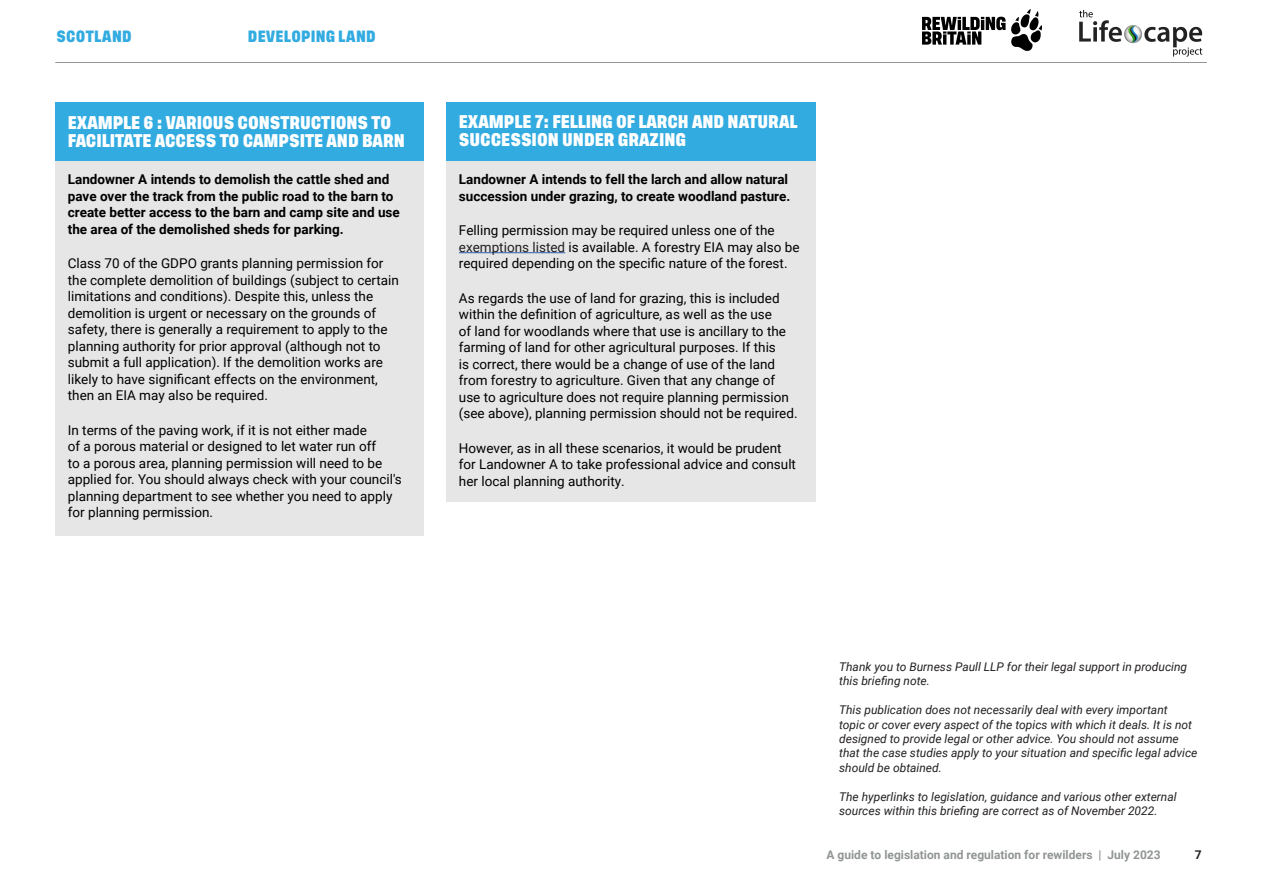
<style>
.page{position:relative;width:1263px;height:893px;background:#fff}
.page>*{position:absolute;margin:0;border:0;box-sizing:border-box;transform-origin:0 0}
.t1{font:13.5px/16.5px "Roboto";color:#000001}
.t2{font:700 13.5px/16.5px "Roboto";color:#000001}
.t3{font:600 13.5px/18px "Tusker Grotesk 7600";color:#fff}
.t4{font:italic 12px/14.4px "Roboto";color:#231f20}
.t5{font:700 12px "Roboto";color:#929595}
.t6{font:600 12px "Tusker Grotesk 7600";letter-spacing:.025em;color:#32abe1}
.t7{font:700 12px "Roboto";color:#231f20}
.s1{color:#231f20}
.s2{font-style:inherit}
</style>
<div class="page">
<hr style="left:55px;top:62px;width:1152px;height:1px;background:#929595">
<div style="left:55px;top:102px;width:369px;height:60px;background:#32abe1"></div>
<div style="left:55px;top:162px;width:369px;height:374px;background:#e5e6e5"></div>
<div style="left:446px;top:102px;width:370px;height:60px;background:#32abe1"></div>
<div style="left:446px;top:162px;width:370px;height:340px;background:#e5e6e5"></div>
<hr style="left:459px;top:252px;width:106px;height:1px;background:#2860ad">
<img style="left:923px;top:9px;width:118px;height:42px">
<img style="left:1079px;top:10px;width:124px;height:47px">
<p class="t6" style="left:56px;top:29px;width:77px">SCOTLAND</p>
<p class="t6" style="left:248px;top:29px;width:129px">DEVELOPING LAND</p>
<p class="t3" style="left:68px;top:115px;width:339px">EXAMPLE 6 : VARIOUS CONSTRUCTIONS TO<br>FACILITATE ACCESS TO CAMPSITE AND BARN</p>
<p class="t2" style="left:68px;top:171px;width:333px">Landowner A intends to demolish the cattle shed and pave over the track from the public road to the barn to create better access to the barn and camp site and use the area of the demolished sheds for parking.</p>
<p class="t1" style="left:68px;top:255px;width:333px">Class 70 of the GDPO grants planning permission for the complete demolition of buildings (subject to certain limitations and conditions). Despite this, unless the demolition is urgent or necessary on the grounds of safety, there is generally a requirement to apply to the planning authority for prior approval (although not to submit a full application). If the demolition works are likely to have significant effects on the environment, then an EIA may also be required.</p>
<p class="t1" style="left:68px;top:421px;width:335px">In terms of the paving work, if it is not either made<br>of a porous material or designed to let water run off<br>to a porous area, planning permission will need to be applied for. You should always check with your council's planning department to see whether you need to apply for planning permission.</p>
<p class="t3" style="left:459px;top:113px;width:340px">EXAMPLE 7: FELLING OF LARCH AND NATURAL<br>SUCCESSION UNDER GRAZING</p>
<p class="t2" style="left:459px;top:171px;width:333px">Landowner A intends to fell the larch and allow natural succession under grazing, to create woodland pasture.</p>
<p class="t1" style="left:459px;top:222px;width:342px">Felling permission may be required unless one of the <span class="s1">exemptions listed</span> is available. A forestry EIA may also be required depending on the specific nature of the forest.</p>
<p class="t1" style="left:459px;top:289px;width:340px">As regards the use of land for grazing, this is included within the definition of agriculture, as well as the use<br>of land for woodlands where that use is ancillary to the farming of land for other agricultural purposes. If this<br>is correct, there would be a change of use of the land from forestry to agriculture. Given that any change of use to agriculture does not require planning permission (see above), planning permission should not be required.</p>
<p class="t1" style="left:459px;top:439px;width:339px">However, as in all these scenarios, it would be prudent for Landowner A to take professional advice and consult her local planning authority.</p>
<p class="t4" style="left:839px;top:659px;width:349px">Thank you to Burness Paull LLP for their legal support in producing this briefing note.</p>
<p class="t4" style="left:839px;top:702px;width:360px">This publication does not necessarily deal with every important<br>topic or cover every aspect of the topics with which it deals. It is not designed to provide legal or other advice. You should not assume that the case studies apply to your situation and specific legal advice should be obtained.</p>
<p class="t4" style="left:839px;top:789px;width:339px">The hyperlinks to legislation, guidance and various other external sources within this briefing are correct as of November 2022.</p>
<p class="t5" style="left:826px;top:846px;width:336px">A guide to legislation and regulation for rewilders | Ju<span class="s2">ly</span> 2023</p>
<p class="t7" style="left:1195px;top:846px;width:8px">7</p>
</div>
